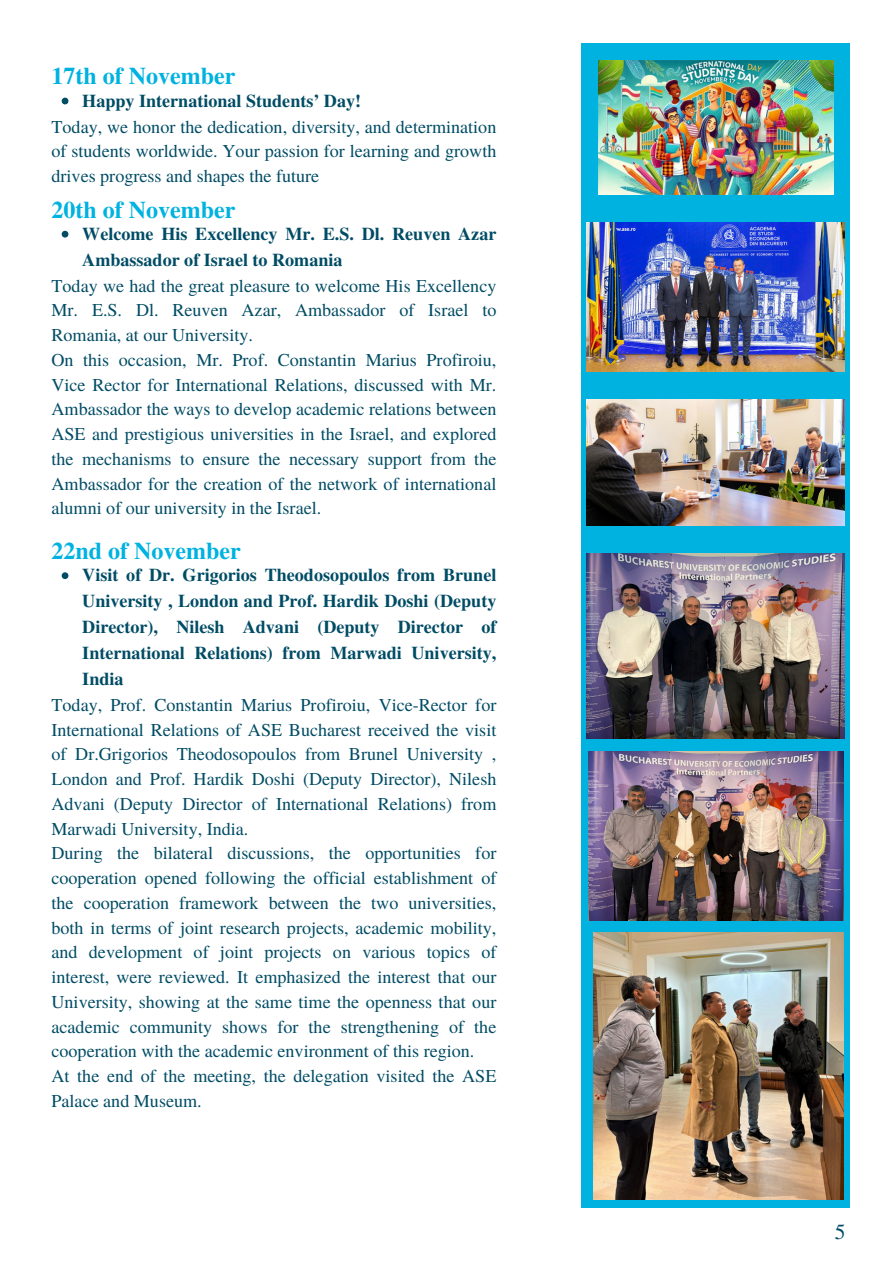
<style>
.page{position:relative;width:894px;height:1264px;background:#fff}
.page>*{position:absolute;margin:0;border:0;box-sizing:border-box;transform-origin:0 0}
.t1{font:700 24px "Te X Gyre Termes";color:#00b2e0}
.t2{font:21.45px "Te X Gyre Termes";color:#004c65}
.t3{font:18.15px/24.8px "Te X Gyre Termes";color:#004c65;text-align:justify}
.t4{font:700 18.15px/25.8px "Te X Gyre Termes";color:#004c65}
</style>
<div class="page">
<div style="left:581px;top:43px;width:268px;height:1164px;background:#00b2e0"></div>
<img style="left:598px;top:60px;width:234px;height:134px">
<img style="left:586px;top:222px;width:258px;height:149px">
<img style="left:586px;top:399px;width:258px;height:126px">
<img style="left:586px;top:554px;width:258px;height:184px">
<img style="left:588px;top:751px;width:254px;height:169px">
<img style="left:593px;top:932px;width:250px;height:267px">
<svg style="left:62px;top:98px;width:6px;height:6px"></svg>
<svg style="left:62px;top:231px;width:6px;height:6px"></svg>
<svg style="left:62px;top:572px;width:6px;height:7px"></svg>
<h1 class="t1" style="left:52px;top:57px;width:185px">17th of November</h1>
<p class="t4" style="left:82px;top:87px;width:280px">Happy International Students’ Day!</p>
<p class="t3" style="left:52px;top:113px;width:446px">Today, we honor the dedication, diversity, and determination of students worldwide. Your passion for learning and growth drives progress and shapes the future</p>
<h1 class="t1" style="left:52px;top:191px;width:185px">20th of November</h1>
<p class="t4" style="left:82px;top:220px;width:415px">Welcome His Excellency Mr. E.S. Dl. Reuven Azar<br>Ambassador of Israel to Romania</p>
<p class="t3" style="left:52px;top:272px;width:446px">Today we had the great pleasure to welcome His Excellency Mr. E.S. Dl. Reuven Azar, Ambassador of Israel to Romania, at our University.</p>
<p class="t3" style="left:52px;top:346px;width:446px">On this occasion, Mr. Prof. Constantin Marius Profiroiu, Vice Rector for International Relations, discussed with Mr.<br>Ambassador the ways to develop academic relations between ASE and prestigious universities in the Israel, and explored the mechanisms to ensure the necessary support from the Ambassador for the creation of the network of international alumni of our university in the Israel.</p>
<h1 class="t1" style="left:52px;top:532px;width:191px">22nd of November</h1>
<p class="t4" style="left:82px;top:561px;width:415px;text-align:justify">Visit of Dr. Grigorios Theodosopoulos from Brunel University , London and Prof. Hardik Doshi (Deputy Director), Nilesh Advani (Deputy Director of International Relations) from Marwadi University, India</p>
<p class="t3" style="left:52px;top:691px;width:446px">Today, Prof. Constantin Marius Profiroiu, Vice-Rector for International Relations of ASE Bucharest received the visit of Dr.Grigorios Theodosopoulos from Brunel University , London and Prof. Hardik Doshi (Deputy Director), Nilesh Advani (Deputy Director of International Relations) from Marwadi University, India.</p>
<p class="t3" style="left:52px;top:840px;width:446px">During the bilateral discussions, the opportunities for cooperation opened following the official establishment of the cooperation framework between the two universities, both in terms of joint research projects, academic mobility, and development of joint projects on various topics of interest, were reviewed. It emphasized the interest that our University, showing at the same time the openness that our academic community shows for the strengthening of the cooperation with the academic environment of this region.</p>
<p class="t3" style="left:52px;top:1062px;width:446px">At the end of the meeting, the delegation visited the ASE<br>Palace and Museum.</p>
<p class="t2" style="left:834px;top:1216px;width:12px">5</p>
</div>
